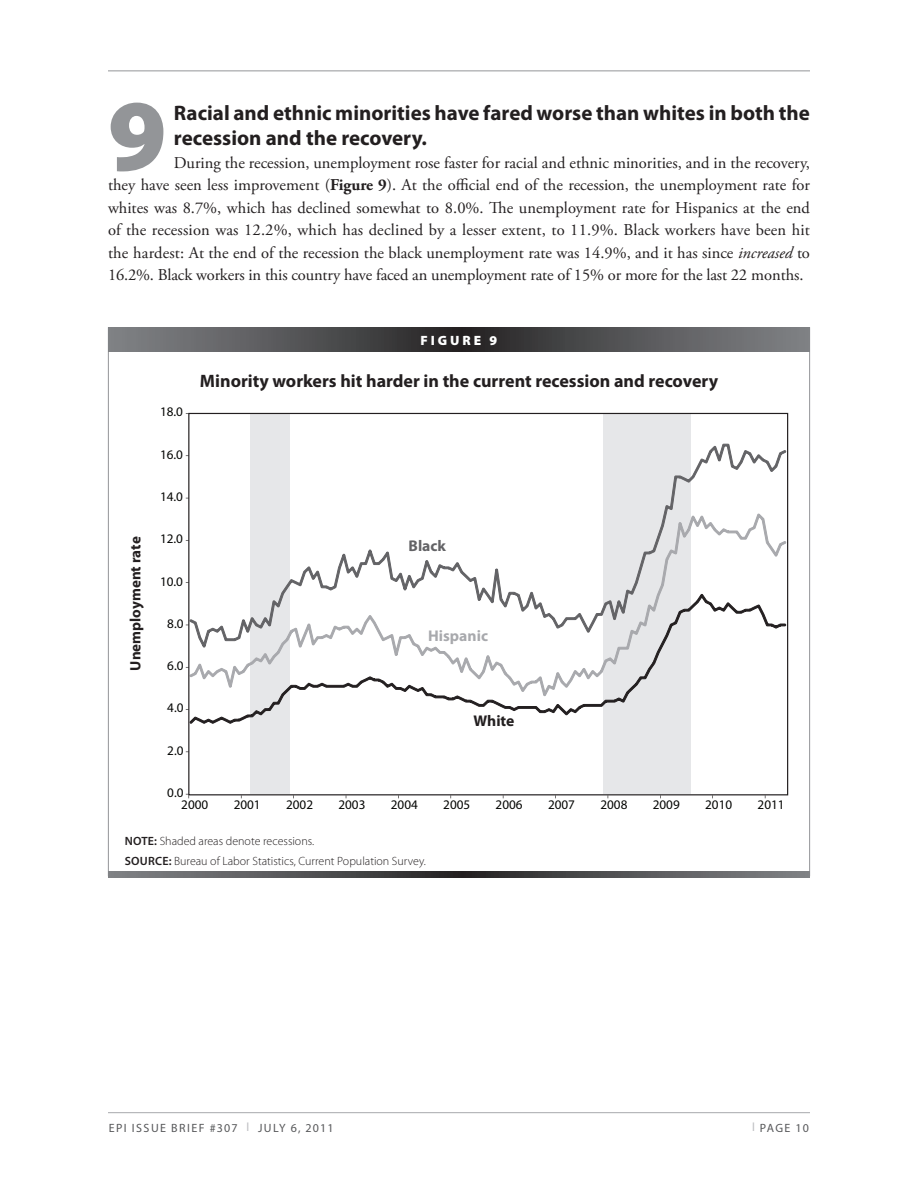
<style>
.page{position:relative;width:918px;height:1188px;background:#fff}
.page>*{position:absolute;margin:0;border:0;box-sizing:border-box;transform-origin:0 0}
.t1{font:900 102.6px "Myriad Pro";color:#939598}
.t2{font:700 21px/25.2px "Myriad Pro";color:#231f20}
.t3{font:700 18px "Myriad Pro";color:#231f20}
.t4{font:16.5px/22.5px "Adobe Garamond Pro";letter-spacing:-.01em;color:#231f20;text-align:justify}
.t5{font:700 15.6px "Myriad Pro";color:#a8a9ad}
.t6{font:700 15.6px "Myriad Pro";color:#636366}
.t7{font:700 15.6px "Myriad Pro";letter-spacing:-.005em;color:#231f20}
.t8{font:700 15px "Myriad Pro";color:#231f20}
.t9{font:900 13.5px "Myriad Pro";letter-spacing:.22em;color:#fff}
.t10{font:13.2px "Myriad Pro";color:#040503}
.t11{font:300 12px/20.4px "Myriad Pro";color:#231f20}
.t12{font:12px "Myriad Pro";letter-spacing:.1em;color:#57585a}
.s1{font-weight:700}
.s2{font-style:italic}
.s3{font-weight:600}
.s4{color:#bcbdc0}
</style>
<div class="page">
<hr style="left:108px;top:1112px;width:702px;height:1px;background:#a8a9ad">
<hr style="left:108px;top:70px;width:702px;height:1px;background:#939598">
<svg style="left:108px;top:328px;width:702px;height:24px;background:#555557"></svg>
<svg style="left:108px;top:871px;width:702px;height:6px;background:#555557"></svg>
<div style="left:250px;top:413px;width:39px;height:381px;background:#e6e7e9"></div>
<div style="left:604px;top:413px;width:87px;height:381px;background:#e6e7e9"></div>
<svg style="left:289px;top:444px;width:497px;height:70px"></svg>
<svg style="left:281px;top:514px;width:505px;height:80px"></svg>
<svg style="left:190px;top:594px;width:596px;height:129px"></svg>
<h1 class="t1" style="left:108px;top:78px;width:60px">9</h1>
<p class="t2" style="left:174px;top:100px;width:637px">Racial and ethnic minorities have fared worse than whites in both the recession and the recovery.</p>
<p class="t4" style="left:108px;top:152px;width:704px;text-indent:66px">During the recession, unemployment rose faster for racial and ethnic minorities, and in the recovery, they have seen less improvement (<span class="s1">Figure 9</span>). At the official end of the recession, the unemployment rate for whites was 8.7%, which has declined somewhat to 8.0%. The unemployment rate for Hispanics at the end of the recession was 12.2%, which has declined by a lesser extent, to 11.9%. Black workers have been hit the hardest: At the end of the recession the black unemployment rate was 14.9%, and it has since <span class="s2">increased</span> to 16.2%. Black workers in this country have faced an unemployment rate of 15% or more for the last 22 months.</p>
<p class="t8" style="left:126px;top:671px;width:136px;rotate:-90deg">Unemployment rate</p>
<p class="t10" style="left:160px;top:404px;width:24px">18.0</p>
<p class="t10" style="left:160px;top:446px;width:24px">16.0</p>
<p class="t10" style="left:160px;top:488px;width:24px">14.0</p>
<p class="t10" style="left:160px;top:531px;width:24px">12.0</p>
<p class="t10" style="left:160px;top:573px;width:24px">10.0</p>
<p class="t10" style="left:167px;top:615px;width:18px">8.0</p>
<p class="t10" style="left:167px;top:658px;width:18px">6.0</p>
<p class="t10" style="left:167px;top:700px;width:18px">4.0</p>
<p class="t10" style="left:167px;top:742px;width:18px">2.0</p>
<p class="t10" style="left:167px;top:784px;width:18px">0.0</p>
<p class="t9" style="left:420px;top:333px;width:78px">F IGURE 9</p>
<p class="t3" style="left:200px;top:369px;width:520px">Minority workers hit harder in the current recession and recovery</p>
<p class="t6" style="left:409px;top:535px;width:39px">Black</p>
<p class="t5" style="left:428px;top:626px;width:61px">Hispanic</p>
<p class="t7" style="left:474px;top:711px;width:42px">White</p>
<p class="t10" style="left:181px;top:797px;width:29px">2000</p>
<p class="t10" style="left:234px;top:797px;width:29px">2001</p>
<p class="t10" style="left:286px;top:797px;width:29px">2002</p>
<p class="t10" style="left:338px;top:797px;width:29px">2003</p>
<p class="t10" style="left:391px;top:797px;width:29px">2004</p>
<p class="t10" style="left:443px;top:797px;width:29px">2005</p>
<p class="t10" style="left:496px;top:797px;width:29px">2006</p>
<p class="t10" style="left:548px;top:797px;width:29px">2007</p>
<p class="t10" style="left:600px;top:797px;width:29px">2008</p>
<p class="t10" style="left:653px;top:797px;width:29px">2009</p>
<p class="t10" style="left:705px;top:797px;width:29px">2010</p>
<p class="t10" style="left:758px;top:797px;width:29px">2011</p>
<p class="t11" style="left:125px;top:831px;width:303px"><span class="s3">NOTE:</span> Shaded areas denote recessions.<br><span class="s3">SOURCE:</span> Bureau of Labor Statistics, Current Population Survey.</p>
<p class="t12" style="left:109px;top:1120px;width:31px">EPI ISSU</p>
<p class="t12" style="left:160px;top:1120px;width:175px">E BRI EF #307 <span class="s4">L</span> JULY 6, 2011</p>
<p class="t12" style="left:752px;top:1120px;width:58px"><span class="s4">L</span> PAGE 10</p>
</div>
